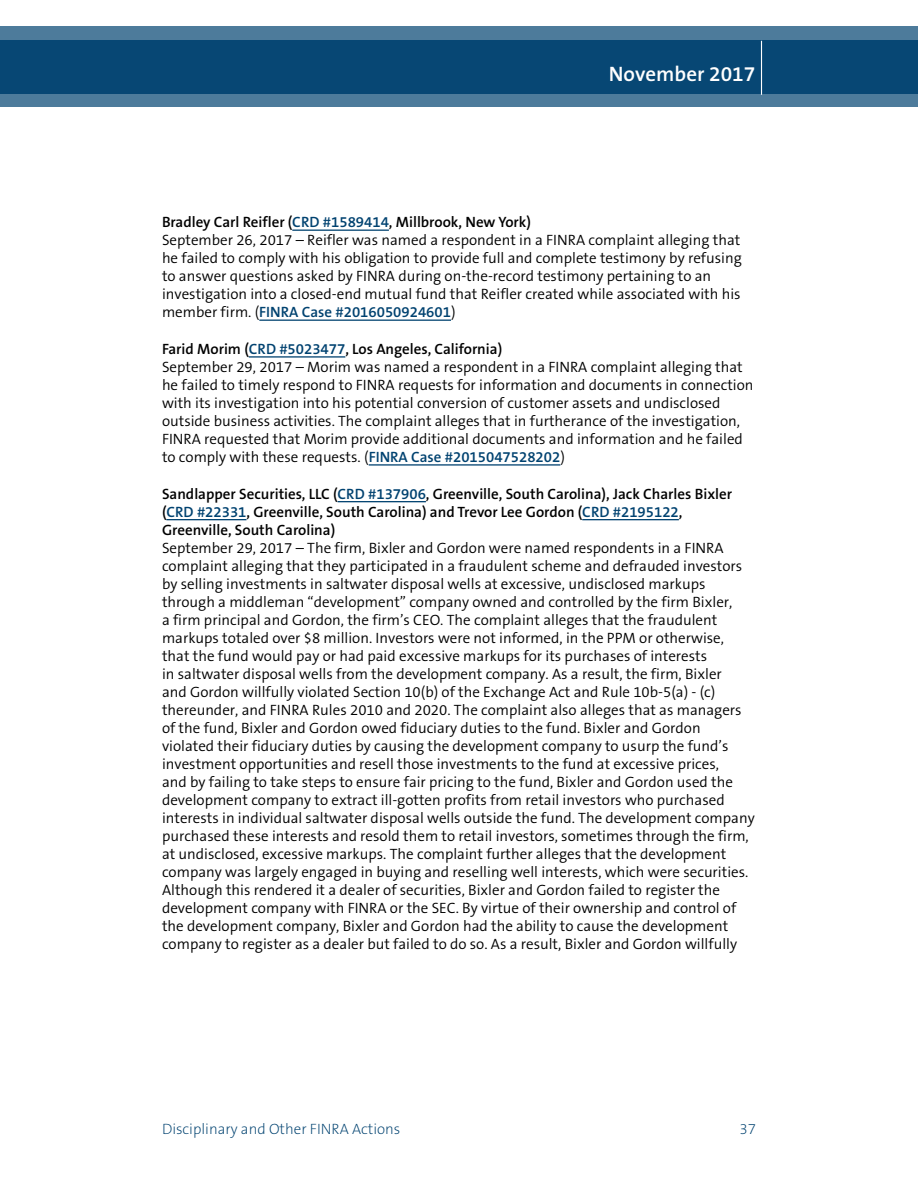
<style>
.page{position:relative;width:918px;height:1188px;background:#fff}
.page>*{position:absolute;margin:0;border:0;box-sizing:border-box;transform-origin:0 0}
.t1{font:600 21px "The Sans B6";color:#fff}
.t2{font:300 15px/18px "The Sans B4";color:#000}
.t3{font:600 15px/18px "The Sans B6";color:#000}
.t4{font:600 15px "The Sans B6";color:#004270}
.t5{font:200 15px "The Sans B2";color:#004270}
.s1{color:#004270}
.s2{font-family:"The Sans B4";font-weight:300;color:#000}
.s3{font-family:"The Sans B6";font-weight:600;color:#004270}
</style>
<div class="page">
<svg style="left:0;top:26px;width:918px;height:81px;background:#1e5881"></svg>
<hr style="left:761px;top:41px;width:1px;height:54px;background:#fff">
<hr style="left:292px;top:230px;width:97px;height:1px;background:#004270">
<hr style="left:259px;top:320px;width:192px;height:1px;background:#004270">
<hr style="left:249px;top:356px;width:96px;height:2px;background:#004270">
<hr style="left:369px;top:464px;width:191px;height:2px;background:#004270">
<hr style="left:338px;top:501px;width:88px;height:1px;background:#004270">
<hr style="left:166px;top:519px;width:80px;height:1px;background:#004270">
<hr style="left:582px;top:519px;width:97px;height:1px;background:#004270">
<h1 class="t1" style="left:609px;top:62px;width:148px">November 2017</h1>
<p class="t3" style="left:162px;top:213px;width:371px">Bradley Carl Reifler (<span class="s1">CRD #1589414</span>, Millbrook, New York)</p>
<p class="t2" style="left:162px;top:231px;width:581px">September 26, 2017 – Reifler was named a respondent in a FINRA complaint alleging that he failed to comply with his obligation to provide full and complete testimony by refusing to answer questions asked by FINRA during on-the-record testimony pertaining to an investigation into a closed-end mutual fund that Reifler created while associated with his</p>
<p class="t4" style="left:162px;top:304px;width:295px"><span class="s2">member firm. (</span>FINRA Case #2016050924601<span class="s2">)</span></p>
<p class="t3" style="left:162px;top:340px;width:342px">Farid Morim (<span class="s1">CRD #5023477</span>, Los Angeles, California)</p>
<p class="t2" style="left:162px;top:358px;width:593px">September 29, 2017 – Morim was named a respondent in a FINRA complaint alleging that he failed to timely respond to FINRA requests for information and documents in connection with its investigation into his potential conversion of customer assets and undisclosed outside business activities. The complaint alleges that in furtherance of the investigation, FINRA requested that Morim provide additional documents and information and he failed to comply with these requests. (<span class="s3">FINRA Case #2015047528202</span>)</p>
<p class="t3" style="left:162px;top:485px;width:572px">Sandlapper Securities, LLC (<span class="s1">CRD #137906</span>, Greenville, South Carolina), Jack Charles Bixler (<span class="s1">CRD #22331</span>, Greenville, South Carolina) and Trevor Lee Gordon (<span class="s1">CRD #2195122</span>,<br>Greenville, South Carolina)</p>
<p class="t2" style="left:162px;top:539px;width:594px">September 29, 2017 – The firm, Bixler and Gordon were named respondents in a FINRA complaint alleging that they participated in a fraudulent scheme and defrauded investors by selling investments in saltwater disposal wells at excessive, undisclosed markups through a middleman “development” company owned and controlled by the firm Bixler,<br>a firm principal and Gordon, the firm’s CEO. The complaint alleges that the fraudulent markups totaled over $8 million. Investors were not informed, in the PPM or otherwise, that the fund would pay or had paid excessive markups for its purchases of interests<br>in saltwater disposal wells from the development company. As a result, the firm, Bixler<br>and Gordon willfully violated Section 10(b) of the Exchange Act and Rule 10b-5(a) - (c) thereunder, and FINRA Rules 2010 and 2020. The complaint also alleges that as managers of the fund, Bixler and Gordon owed fiduciary duties to the fund. Bixler and Gordon violated their fiduciary duties by causing the development company to usurp the fund’s investment opportunities and resell those investments to the fund at excessive prices,<br>and by failing to take steps to ensure fair pricing to the fund, Bixler and Gordon used the development company to extract ill-gotten profits from retail investors who purchased interests in individual saltwater disposal wells outside the fund. The development company purchased these interests and resold them to retail investors, sometimes through the firm, at undisclosed, excessive markups. The complaint further alleges that the development company was largely engaged in buying and reselling well interests, which were securities.<br>Although this rendered it a dealer of securities, Bixler and Gordon failed to register the development company with FINRA or the SEC. By virtue of their ownership and control of the development company, Bixler and Gordon had the ability to cause the development company to register as a dealer but failed to do so. As a result, Bixler and Gordon willfully</p>
<p class="t5" style="left:162px;top:1121px;width:240px">Disciplinary and Other FINRA Actions</p>
<p class="t5" style="left:740px;top:1121px;width:18px">37</p>
</div>
